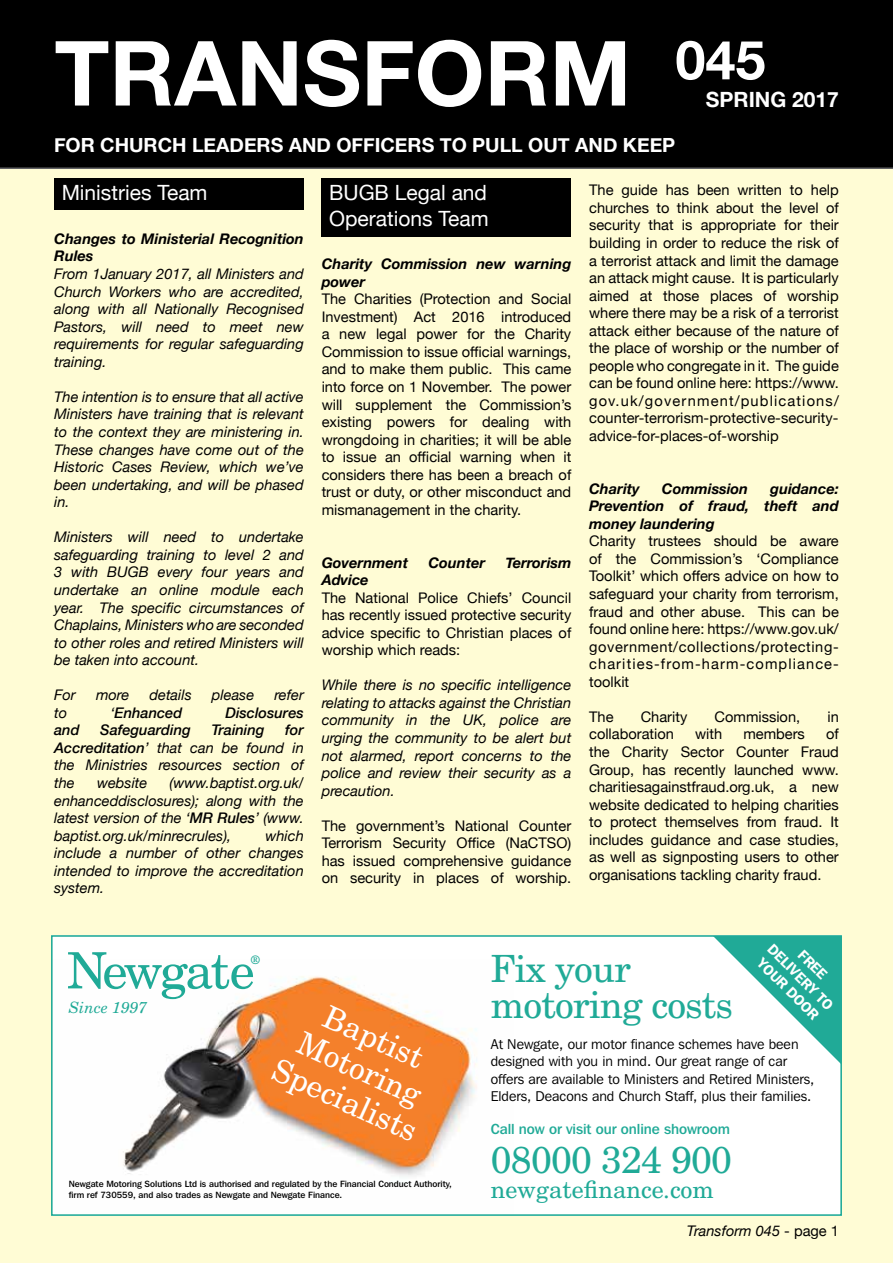
<style>
.page{position:relative;width:893px;height:1263px;background:#fffcd5}
.page>*{position:absolute;margin:0;border:0;box-sizing:border-box;transform-origin:0 0}
.t1{font:700 90px "Helvetica Neue";color:#fff}
.t2{font:700 54px "Helvetica Neue";color:#fff}
.t3{font:37.5px/36px "New Century Schlbk LT Std";letter-spacing:-.02em;color:#20aa97}
.t4{font:31.35px/34.5px "New Century Schlbk LT Std";color:#fff;text-align:center}
.t5{font:24px "New Century Schlbk LT Std";color:#20aa97}
.t6{font:21px/25.2px "Helvetica Neue";color:#fff}
.t7{font:700 21px "Helvetica Neue";color:#fff}
.t8{font:700 19.5px "Helvetica Neue";color:#fff}
.t9{font:italic 15.6px "New Century Schlbk LT Std";color:#20aa97}
.t10{font:14.7px/17.5px "Helvetica Neue";color:#000;text-align:justify}
.t11{font:italic 14.7px/17.5px "Helvetica Neue";color:#000;text-align:justify}
.t12{font:italic 700 14.7px/17.5px "Helvetica Neue";color:#000}
.t13{font:italic 500 14.7px "Helvetica Neue";color:#000}
.t14{font:500 14.55px "Franklin Gothic IT Cby BT";letter-spacing:-.005em;color:#20aa97}
.t15{font:600 14.55px/17.2px "Franklin Gothic IT Cby BT";color:#fff;text-align:center}
.t16{font:14.1px/17.2px "Franklin Gothic IT Cby BT";color:#000}
.t17{font:11.7px "New Century Schlbk LT Std";color:#20aa97}
.t18{font:500 9px/10.8px "Franklin Gothic IT Cby BT";color:#000}
.s1{font-weight:400}
.s2{font-weight:500}
.s3{font-style:normal}
</style>
<div class="page">
<div style="left:322px;top:178px;width:249px;height:59px;background:#000"></div>
<div style="left:54px;top:178px;width:250px;height:32px;background:#000"></div>
<div style="left:0;top:0;width:893px;height:169px;background:#000"></div>
<div style="left:51px;top:935px;width:791px;height:281px;background:#fff"></div>
<img style="left:123px;top:976px;width:354px;height:200px">
<div style="left:51px;top:935px;width:791px;height:281px;border:2px solid #20aa97"></div>
<svg style="left:713px;top:936px;width:129px;height:129px"></svg>
<svg style="left:68px;top:952px;width:185px;height:47px"></svg>
<h1 class="t1" style="left:54px;top:3px;width:578px">TRANSFORM</h1>
<h2 class="t2" style="left:675px;top:18px;width:92px">045</h2>
<h3 class="t7" style="left:706px;top:83px;width:135px">SPRING 2017</h3>
<h3 class="t8" style="left:54px;top:129px;width:623px">FOR CHURCH LEADERS AND OFFICERS TO PULL OUT AND KEEP</h3>
<h3 class="t6" style="left:62px;top:181px;width:147px">Ministries Team</h3>
<p class="t12" style="left:54px;top:230px;width:251px">Changes to Ministerial Recognition<br>Rules</p>
<p class="t11" style="left:54px;top:266px;width:251px">From 1January 2017, all Ministers and Church Workers who are accredited, along with all Nationally Recognised Pastors, will need to meet new requirements for regular safeguarding training.</p>
<p class="t11" style="left:54px;top:389px;width:251px">The intention is to ensure that all active Ministers have training that is relevant to the context they are ministering in.<br>These changes have come out of the Historic Cases Review, which we’ve been undertaking, and will be phased in.</p>
<p class="t11" style="left:54px;top:529px;width:251px">Ministers will need to undertake safeguarding training to level 2 and 3 with BUGB every four years and undertake an online module each year. The specific circumstances of Chaplains, Ministers who are seconded to other roles and retired Ministers will be taken into account.</p>
<p class="t11" style="left:54px;top:687px;width:23px">For</p>
<p class="t11" style="left:96px;top:687px;width:35px">more</p>
<p class="t11" style="left:149px;top:687px;width:44px">details</p>
<p class="t11" style="left:212px;top:687px;width:44px">please</p>
<p class="t11" style="left:274px;top:687px;width:31px">refer</p>
<p class="t11" style="left:54px;top:705px;width:15px">to</p>
<p class="t13" style="left:110px;top:700px;width:73px"><span class="s1">‘</span>Enhanced</p>
<p class="t13" style="left:226px;top:700px;width:80px">Disclosures</p>
<p class="t13" style="left:54px;top:717px;width:27px">and</p>
<p class="t13" style="left:100px;top:717px;width:92px">Safeguarding</p>
<p class="t13" style="left:211px;top:717px;width:55px">Training</p>
<p class="t11" style="left:54px;top:722px;width:251px;text-indent:231px"><span class="s2">for Accreditation</span>’ that can be found in the Ministries resources section of the</p>
<p class="t11" style="left:54px;top:775px;width:251px;text-indent:115px">(www.baptist.org.uk/ enhanceddisclosures); along with the latest version of the ‘<span class="s2">MR Rules</span>’ (www. baptist.org.uk/minrecrules),</p>
<p class="t11" style="left:97px;top:775px;width:52px">website</p>
<p class="t11" style="left:54px;top:827px;width:251px;text-indent:211px">which include a number of other changes intended to improve the accreditation system.</p>
<h3 class="t6" style="left:329px;top:181px;width:161px">BUGB Legal and<br>Operations Team</h3>
<p class="t12" style="left:322px;top:255px;width:251px">Charity Commission new warning power</p>
<p class="t10" style="left:322px;top:291px;width:251px">The Charities (Protection and Social Investment) Act 2016 introduced a new legal power for the Charity Commission to issue official warnings, and to make them public. This came into force on 1 November. The power will supplement the Commission’s existing powers for dealing with wrongdoing in charities; it will be able to issue an official warning when it considers there has been a breach of trust or duty, or other misconduct and mismanagement in the charity.</p>
<p class="t12" style="left:322px;top:554px;width:88px">Government</p>
<p class="t12" style="left:428px;top:554px;width:58px">Counter</p>
<p class="t12" style="left:505px;top:554px;width:67px">Terrorism</p>
<p class="t12" style="left:322px;top:571px;width:48px">Advice</p>
<p class="t10" style="left:322px;top:589px;width:251px">The National Police Chiefs’ Council has recently issued protective security advice specific to Christian places of worship which reads:</p>
<p class="t11" style="left:322px;top:677px;width:251px">While there is no specific intelligence relating to attacks against the Christian community in the UK, police are urging the community to be alert but not alarmed, report concerns to the police and review their security as a precaution.</p>
<p class="t10" style="left:322px;top:818px;width:251px">The government’s National Counter Terrorism Security Office (NaCTSO) has issued comprehensive guidance on security in places of worship.</p>
<p class="t10" style="left:589px;top:182px;width:251px">The guide has been written to help churches to think about the level of security that is appropriate for their building in order to reduce the risk of a terrorist attack and limit the damage an attack might cause. It is particularly aimed at those places of worship where there may be a risk of a terrorist attack either because of the nature of the place of worship or the number of people who congregate in it. The guide can be found online here: https://www. gov.uk/government/publications/ counter-terrorism-protective-security&shy;advice-for-places-of-worship</p>
<p class="t12" style="left:589px;top:480px;width:52px">Charity</p>
<p class="t12" style="left:662px;top:480px;width:88px">Commission</p>
<p class="t12" style="left:589px;top:480px;width:251px;text-align:justify;text-indent:181px">guidance:<br>Prevention of fraud, theft and money laundering</p>
<p class="t10" style="left:589px;top:533px;width:251px">Charity trustees should be aware of the Commission’s ‘Compliance Toolkit’ which offers advice on how to safeguard your charity from terrorism, fraud and other abuse. This can be found online here: https://www.gov.uk/ government/collections/protecting&shy;charities-from-harm-compliance&shy;toolkit</p>
<p class="t10" style="left:589px;top:709px;width:26px">The</p>
<p class="t10" style="left:641px;top:709px;width:48px">Charity</p>
<p class="t10" style="left:715px;top:709px;width:87px">Commission,</p>
<p class="t10" style="left:827px;top:709px;width:13px">in</p>
<p class="t10" style="left:589px;top:726px;width:86px">collaboration</p>
<p class="t10" style="left:695px;top:726px;width:29px">with</p>
<p class="t10" style="left:743px;top:726px;width:63px">members</p>
<p class="t10" style="left:589px;top:726px;width:251px;text-indent:237px">of the Charity Sector Counter Fraud Group, has recently launched www. charitiesagainstfraud.org.uk, a new website dedicated to helping charities to protect themselves from fraud. It includes guidance and case studies, as well as signposting users to other organisations tackling charity fraud.</p>
<p class="t15" style="left:789px;top:928px;width:87px;rotate:45deg">FREE<br>DELIVERY TO</p>
<h3 class="t3" style="left:491px;top:951px;width:244px">Fix your motoring costs</h3>
<p class="t16" style="left:491px;top:1035px;width:325px">At Newgate, our motor finance schemes have been designed with you in mind. Our great range of car offers are available to Ministers and Retired Ministers, Elders, Deacons and Church Staff, plus their families.</p>
<p class="t14" style="left:491px;top:1120px;width:241px">Call now or visit our online showroom</p>
<h3 class="t3" style="left:491px;top:1142px;width:243px">08000 324 900</h3>
<h3 class="t5" style="left:491px;top:1175px;width:225px">newgatefinance.com</h3>
<p class="t17" style="left:251px;top:953px;width:10px">®</p>
<p class="t15" style="left:766px;top:954px;width:82px;rotate:45deg">YOUR DOOR</p>
<p class="t9" style="left:69px;top:998px;width:80px">Since 1997</p>
<h3 class="t4" style="left:309px;top:989px;width:157px;rotate:24deg">Baptist<br>Motoring<br>Specialists</h3>
<p class="t18" style="left:69px;top:1178px;width:385px">Newgate Motoring Solutions Ltd is authorised and regulated by the Financial Conduct Authority, firm ref 730559, and also trades as Newgate and Newgate Finance.</p>
<p class="t11" style="left:687px;top:1223px;width:153px">Transform 045 <span class="s3">- page 1</span></p>
</div>
